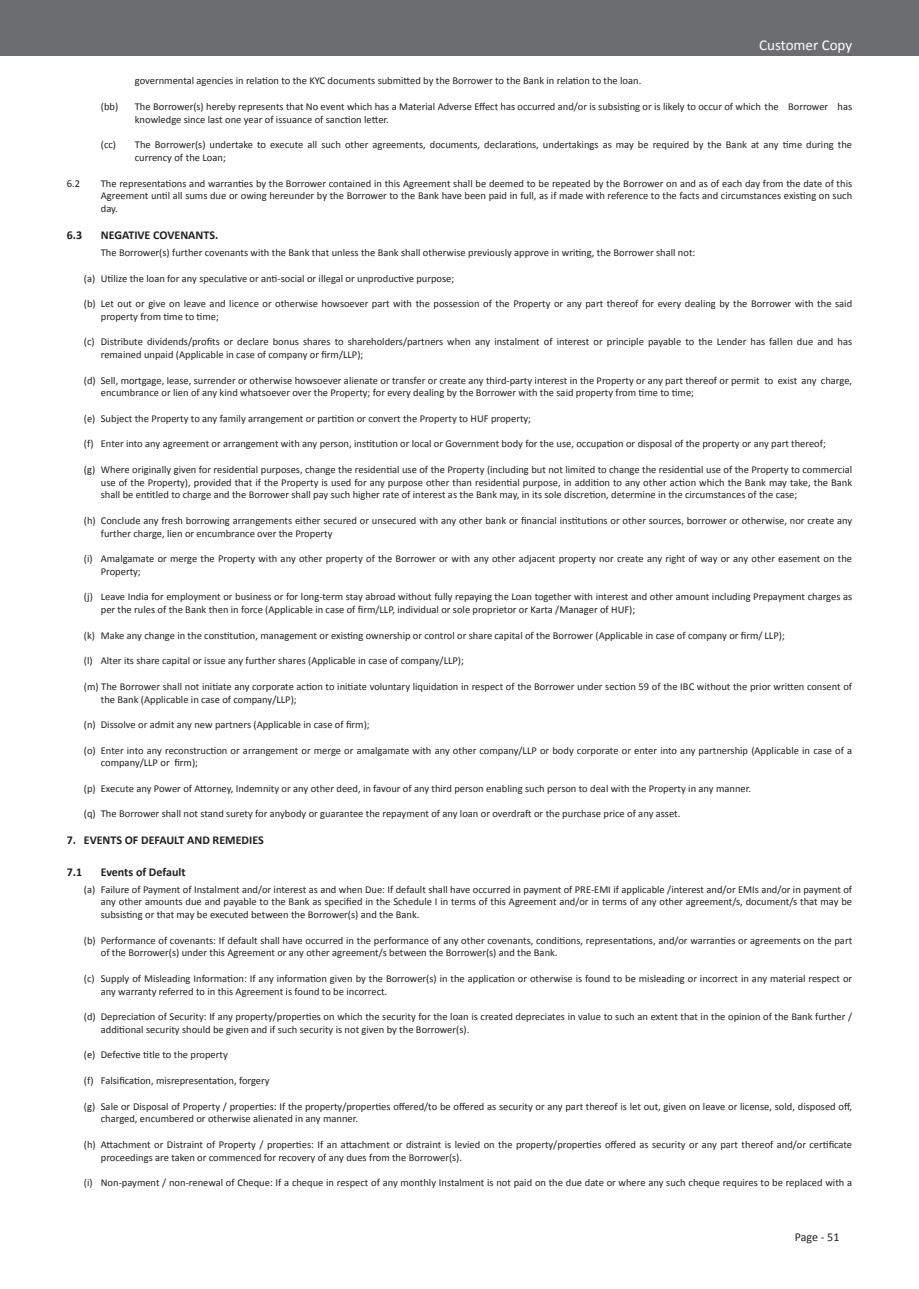
<style>
.page{position:relative;width:919px;height:1289px;background:#fff}
.page>*{position:absolute;margin:0;border:0;box-sizing:border-box;transform-origin:0 0}
.t1{font:15px "Calibri";color:#fff}
.t2{font:700 12px "Calibri";color:#231f20}
.t3{font:12px "Calibri";letter-spacing:-.005em;color:#231f20}
.t4{font:10.5px/12.8px "Calibri";color:#231f20}
</style>
<div class="page">
<div style="left:0;top:0;width:13px;height:55px;background:#6c6d70"></div>
<div style="left:13px;top:0;width:905px;height:55px;background:#6c6d70"></div>
<h1 class="t1" style="left:759px;top:35px;width:94px">Customer Copy</h1>
<p class="t4" style="left:135px;top:75px;width:508px">governmental agencies in relation to the KYC documents submitted by the Borrower to the Bank in relation to the loan.</p>
<p class="t4" style="left:135px;top:100px;width:718px;text-indent:-34px">(bb) The Borrower(s) hereby represents that No event which has a Material Adverse Effect has occurred and/or is subsisting or is likely to occur of which the Borrower has knowledge since last one year of issuance of sanction letter.</p>
<p class="t4" style="left:135px;top:138px;width:718px;text-indent:-34px">(cc) The Borrower(s) undertake to execute all such other agreements, documents, declarations, undertakings as may be required by the Bank at any time during the currency of the Loan;</p>
<p class="t4" style="left:67px;top:177px;width:15px">6.2</p>
<p class="t4" style="left:101px;top:177px;width:752px;text-align:justify">The representations and warranties by the Borrower contained in this Agreement shall be deemed to be repeated by the Borrower on and as of each day from the date of this Agreement until all sums due or owing hereunder by the Borrower to the Bank have been paid in full, as if made with reference to the facts and circumstances existing on such day.</p>
<p class="t2" style="left:67px;top:227px;width:17px">6.3</p>
<p class="t2" style="left:101px;top:227px;width:119px">NEGATIVE COVENANTS.</p>
<p class="t4" style="left:101px;top:246px;width:596px">The Borrower(s) further covenants with the Bank that unless the Bank shall otherwise previously approve in writing, the Borrower shall not:</p>
<p class="t4" style="left:84px;top:272px;width:372px">(a) Utilize the loan for any speculative or anti-social or illegal or unproductive purpose;</p>
<p class="t4" style="left:101px;top:297px;width:752px;text-indent:-17px">(b) Let out or give on leave and licence or otherwise howsoever part with the possession of the Property or any part thereof for every dealing by the Borrower with the said property from time to time;</p>
<p class="t4" style="left:101px;top:335px;width:752px;text-indent:-17px">(c) Distribute dividends/profits or declare bonus shares to shareholders/partners when any instalment of interest or principle payable to the Lender has fallen due and has remained unpaid (Applicable in case of company or firm/LLP);</p>
<p class="t4" style="left:101px;top:374px;width:752px;text-indent:-17px">(d) Sell, mortgage, lease, surrender or otherwise howsoever alienate or transfer or create any third-party interest in the Property or any part thereof or permit to exist any charge, encumbrance or lien of any kind whatsoever over the Property; for every dealing by the Borrower with the said property from time to time;</p>
<p class="t4" style="left:84px;top:412px;width:449px">(e) Subject the Property to any family arrangement or partition or convert the Property to HUF property;</p>
<p class="t4" style="left:84px;top:437px;width:743px">(f) Enter into any agreement or arrangement with any person, institution or local or Government body for the use, occupation or disposal of the property or any part thereof;</p>
<p class="t4" style="left:101px;top:463px;width:752px;text-align:justify;text-indent:-17px">(g) Where originally given for residential purposes, change the residential use of the Property (including but not limited to change the residential use of the Property to commercial use of the Property), provided that if the Property is used for any purpose other than residential purpose, in addition to any other action which the Bank may take, the Bank shall be entitled to charge and the Borrower shall pay such higher rate of interest as the Bank may, in its sole discretion, determine in the circumstances of the case;</p>
<p class="t4" style="left:101px;top:514px;width:752px;text-indent:-17px">(h) Conclude any fresh borrowing arrangements either secured or unsecured with any other bank or financial institutions or other sources, borrower or otherwise, nor create any further charge, lien or encumbrance over the Property</p>
<p class="t4" style="left:101px;top:552px;width:752px;text-indent:-17px">(i) Amalgamate or merge the Property with any other property of the Borrower or with any other adjacent property nor create any right of way or any other easement on the<br>Property;</p>
<p class="t4" style="left:101px;top:590px;width:752px;text-indent:-17px">(j) Leave India for employment or business or for long-term stay abroad without fully repaying the Loan together with interest and other amount including Prepayment charges as per the rules of the Bank then in force (Applicable in case of firm/LLP, individual or sole proprietor or Karta /Manager of HUF);</p>
<p class="t4" style="left:84px;top:629px;width:702px">(k) Make any change in the constitution, management or existing ownership or control or share capital of the Borrower (Applicable in case of company or firm/ LLP);</p>
<p class="t4" style="left:84px;top:654px;width:381px">(l) Alter its share capital or issue any further shares (Applicable in case of company/LLP);</p>
<p class="t4" style="left:101px;top:680px;width:752px;text-indent:-17px">(m) The Borrower shall not initiate any corporate action to initiate voluntary liquidation in respect of the Borrower under section 59 of the IBC without the prior written consent of the Bank (Applicable in case of company/LLP);</p>
<p class="t4" style="left:84px;top:718px;width:287px">(n) Dissolve or admit any new partners (Applicable in case of firm);</p>
<p class="t4" style="left:101px;top:743px;width:752px;text-indent:-17px">(o) Enter into any reconstruction or arrangement or merge or amalgamate with any other company/LLP or body corporate or enter into any partnership (Applicable in case of a company/LLP or firm);</p>
<p class="t4" style="left:84px;top:782px;width:668px">(p) Execute any Power of Attorney, Indemnity or any other deed, in favour of any third person enabling such person to deal with the Property in any manner.</p>
<p class="t4" style="left:84px;top:807px;width:598px">(q) The Borrower shall not stand surety for anybody or guarantee the repayment of any loan or overdraft or the purchase price of any asset.</p>
<p class="t2" style="left:67px;top:832px;width:198px">7. EVENTS OF DEFAULT AND REMEDIES</p>
<p class="t2" style="left:67px;top:864px;width:17px">7.1</p>
<p class="t2" style="left:101px;top:864px;width:86px">Events of Default</p>
<p class="t4" style="left:101px;top:882px;width:752px;text-align:justify;text-indent:-17px">(a) Failure of Payment of Instalment and/or interest as and when Due: If default shall have occurred in payment of PRE-EMI if applicable /interest and/or EMIs and/or in payment of any other amounts due and payable to the Bank as specified in the Schedule I in terms of this Agreement and/or in terms of any other agreement/s, document/s that may be subsisting or that may be executed between the Borrower(s) and the Bank.</p>
<p class="t4" style="left:101px;top:933px;width:752px;text-indent:-17px">(b) Performance of covenants: If default shall have occurred in the performance of any other covenants, conditions, representations, and/or warranties or agreements on the part of the Borrower(s) under this Agreement or any other agreement/s between the Borrower(s) and the Bank.</p>
<p class="t4" style="left:101px;top:972px;width:752px;text-indent:-17px">(c) Supply of Misleading Information: If any information given by the Borrower(s) in the application or otherwise is found to be misleading or incorrect in any material respect or any warranty referred to in this Agreement is found to be incorrect.</p>
<p class="t4" style="left:101px;top:1010px;width:752px;text-indent:-17px">(d) Depreciation of Security: If any property/properties on which the security for the loan is created depreciates in value to such an extent that in the opinion of the Bank further / additional security should be given and if such security is not given by the Borrower(s).</p>
<p class="t4" style="left:84px;top:1048px;width:145px">(e) Defective title to the property</p>
<p class="t4" style="left:84px;top:1074px;width:187px">(f) Falsification, misrepresentation, forgery</p>
<p class="t4" style="left:101px;top:1099px;width:752px;text-indent:-17px">(g) Sale or Disposal of Property / properties: If the property/properties offered/to be offered as security or any part thereof is let out, given on leave or license, sold, disposed off, charged, encumbered or otherwise alienated in any manner.</p>
<p class="t4" style="left:101px;top:1137px;width:752px;text-indent:-17px">(h) Attachment or Distraint of Property / properties: If an attachment or distraint is levied on the property/properties offered as security or any part thereof and/or certificate proceedings are taken or commenced for recovery of any dues from the Borrower(s).</p>
<p class="t4" style="left:84px;top:1176px;width:769px">(i) Non-payment / non-renewal of Cheque: If a cheque in respect of any monthly Instalment is not paid on the due date or where any such cheque requires to be replaced with a</p>
<p class="t3" style="left:794px;top:1228px;width:46px">Page - 51</p>
</div>
